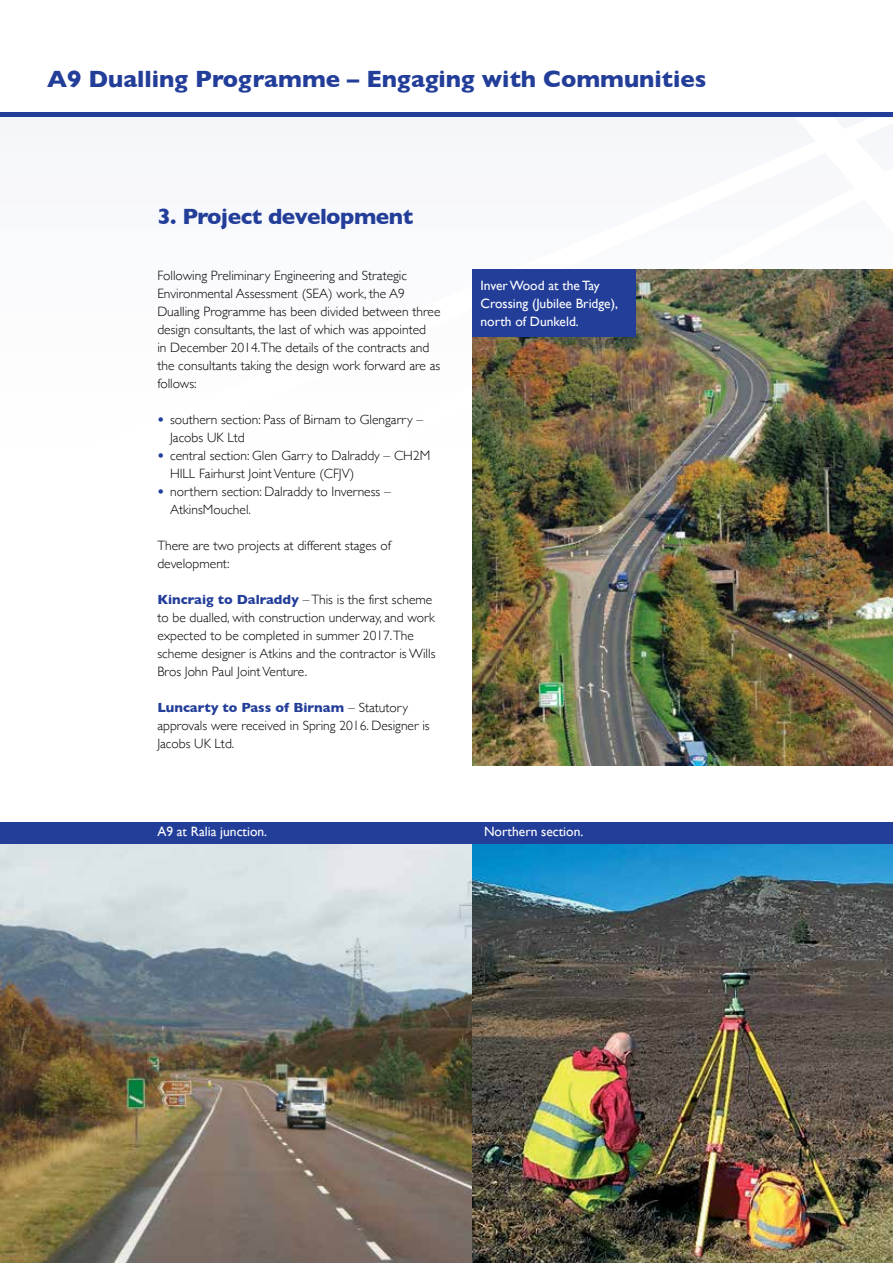
<style>
.page{position:relative;width:893px;height:1263px;background:#fff}
.page>*{position:absolute;margin:0;border:0;box-sizing:border-box;transform-origin:0 0}
.t1{font:700 24px "Gill Sans";color:#233e99}
.t2{font:700 22.5px "Gill Sans";letter-spacing:-.02em;color:#233e99}
.t3{font:300 13.5px/18px "Gill Sans";color:#000}
.t4{font:13.5px/18px "Gill Sans";color:#fff}
.s1{font-weight:700;color:#233e99}
</style>
<div class="page">
<hr style="left:0;top:113px;width:893px;height:4px;background:#233e99">
<img style="left:0;top:843px;width:472px;height:420px">
<img style="left:472px;top:843px;width:421px;height:420px">
<div style="left:0;top:822px;width:893px;height:21px;background:#233e99"></div>
<img style="left:472px;top:269px;width:421px;height:496px">
<div style="left:472px;top:269px;width:164px;height:68px;background:#233e99"></div>
<h1 class="t1" style="left:47px;top:59px;width:661px">A9 Dualling Programme – Engaging with Communities</h1>
<h2 class="t2" style="left:157px;top:198px;width:258px">3. Project development</h2>
<p class="t3" style="left:157px;top:266px;width:285px">Following Preliminary Engineering and Strategic Environmental Assessment (SEA) work, the A9<br>Dualling Programme has been divided between three design consultants, the last of which was appointed<br>in December 2014.The details of the contracts and the consultants taking the design work forward are as follows:</p>
<p class="t3" style="left:170px;top:410px;width:255px;text-indent:-13px"><span class="s1">•</span> southern section: Pass of Birnam to Glengarry –<br>Jacobs UK Ltd</p>
<p class="t3" style="left:170px;top:446px;width:262px;text-indent:-13px"><span class="s1">•</span> central section: Glen Garry to Dalraddy – CH2M<br>HILL Fairhurst Joint Venture (CFJV)</p>
<p class="t3" style="left:170px;top:482px;width:222px;text-indent:-13px"><span class="s1">•</span> northern section: Dalraddy to Inverness –<br>AtkinsMouchel.</p>
<p class="t3" style="left:157px;top:536px;width:235px">There are two projects at different stages of development:</p>
<p class="t3" style="left:157px;top:590px;width:280px"><span class="s1">Kincraig to Dalraddy</span> – This is the first scheme to be dualled, with construction underway, and work expected to be completed in summer 2017.The scheme designer is Atkins and the contractor is Wills Bros John Paul Joint Venture.</p>
<p class="t3" style="left:157px;top:698px;width:274px"><span class="s1">Luncarty to Pass of Birnam</span> – Statutory approvals were received in Spring 2016. Designer is<br>Jacobs UK Ltd.</p>
<p class="t4" style="left:480px;top:276px;width:139px">Inver Wood at the Tay<br>Crossing (Jubilee Bridge), north of Dunkeld.</p>
<p class="t4" style="left:157px;top:822px;width:111px">A9 at Ralia junction.</p>
<p class="t4" style="left:484px;top:822px;width:101px">Northern section.</p>
</div>
